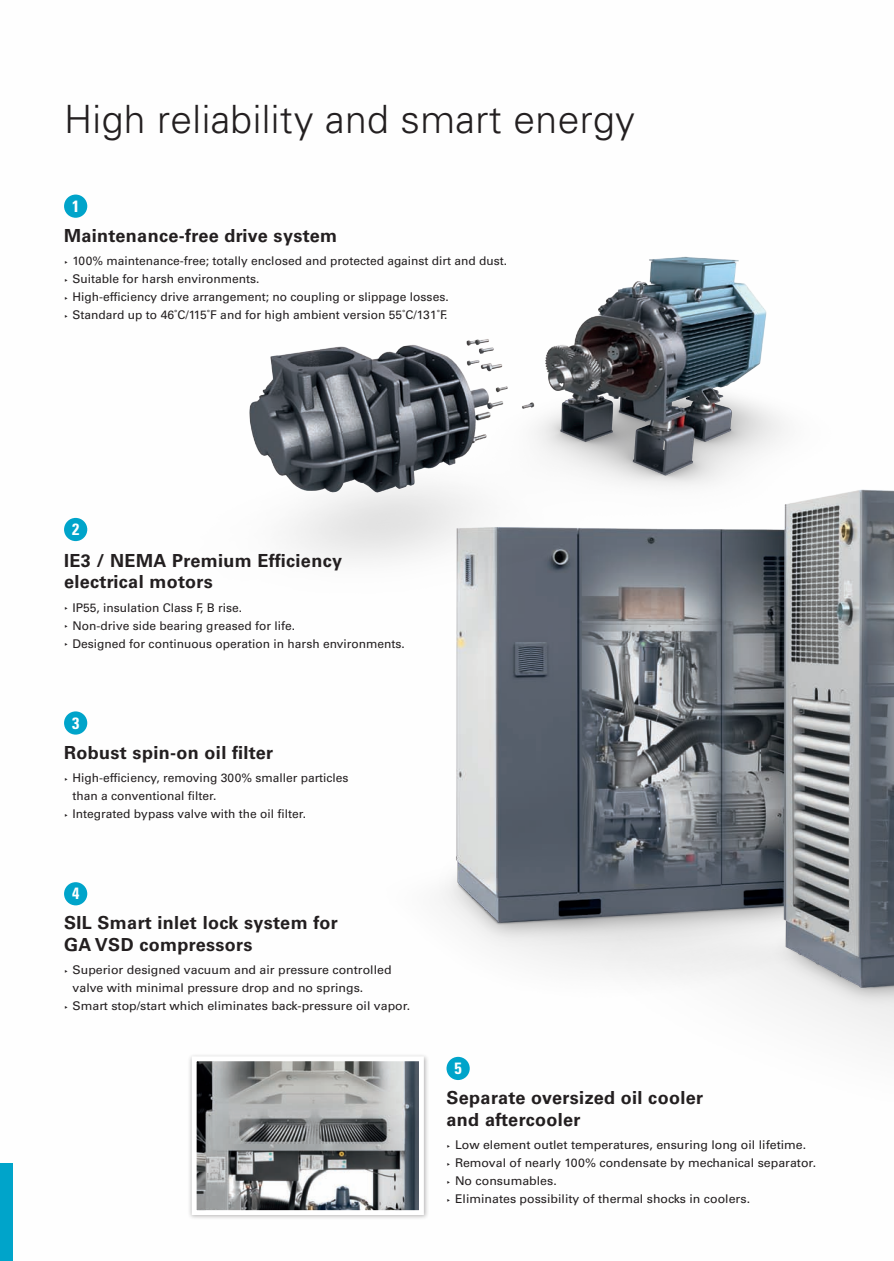
<style>
.page{position:relative;width:894px;height:1261px;background:#fff}
.page>*{position:absolute;margin:0;border:0;box-sizing:border-box;transform-origin:0 0}
.t1{font:300 39px "Univers LT Std";letter-spacing:.01em;color:#231f20}
.t2{font:700 18px/21.6px "Univers LT Std";letter-spacing:.02em;color:#231f20}
.t3{font:700 condensed 16.35px "Univers LT Std";color:#fff}
.t4{font:12px/18px "Univers LT Std";color:#231f20}
</style>
<div class="page">
<div style="left:0;top:1163px;width:13px;height:98px;background:#00a4ca"></div>
<div style="left:64px;top:195px;width:23px;height:23px;background:#00a4ca;border-radius:50%"></div>
<img style="left:64px;top:517px;width:829px;height:563px">
<div style="left:187px;top:1052px;width:241px;height:168px;background:#231f20;opacity:.33"></div>
<img style="left:198px;top:1062px;width:219px;height:147px">
<div style="left:192px;top:1056px;width:231px;height:159px;border:5px solid #fff"></div>
<img style="left:118px;top:256px;width:775px;height:386px">
<svg style="left:65px;top:970px;width:8px;height:4px"></svg>
<svg style="left:65px;top:1006px;width:8px;height:4px"></svg>
<svg style="left:65px;top:607px;width:8px;height:4px"></svg>
<svg style="left:65px;top:625px;width:8px;height:4px"></svg>
<svg style="left:65px;top:643px;width:8px;height:4px"></svg>
<svg style="left:65px;top:778px;width:8px;height:4px"></svg>
<svg style="left:65px;top:814px;width:8px;height:4px"></svg>
<h1 class="t1" style="left:64px;top:96px;width:572px">High reliability and smart energy</h1>
<h3 class="t3" style="left:72px;top:196px;width:9px">1</h3>
<h2 class="t2" style="left:64px;top:225px;width:274px">Maintenance-free drive system</h2>
<p class="t4" style="left:72px;top:252px;width:436px">100% maintenance-free; totally enclosed and protected against dirt and dust.<br>Suitable for harsh environments.<br>High-efficiency drive arrangement; no coupling or slippage losses.<br>Standard up to 46˚C/115˚F and for high ambient version 55˚C/131˚F.</p>
<h3 class="t3" style="left:72px;top:519px;width:9px">2</h3>
<h2 class="t2" style="left:64px;top:550px;width:279px;text-indent:108px">Premium Efficiency electrical motors</h2>
<p class="t4" style="left:72px;top:599px;width:334px">IP55, insulation Class F, B rise.<br>Non-drive side bearing greased for life.<br>Designed for continuous operation in harsh environments.</p>
<h2 class="t2" style="left:64px;top:550px;width:61px">IE 3 / NEMA</h2>
<h3 class="t3" style="left:72px;top:712px;width:9px">3</h3>
<h2 class="t2" style="left:64px;top:742px;width:210px">Robust spin-on oil filter</h2>
<p class="t4" style="left:72px;top:769px;width:277px">High-efficiency, removing 300% smaller particles than a conventional filter.<br>Integrated bypass valve with the oil filter.</p>
<h3 class="t3" style="left:72px;top:883px;width:9px">4</h3>
<h2 class="t2" style="left:64px;top:912px;width:10px">SIL</h2>
<h2 class="t2" style="left:64px;top:912px;width:275px;text-indent:33px">Smart inlet lock system for<br>GA VSD compressors</h2>
<p class="t4" style="left:72px;top:961px;width:339px">Superior designed vacuum and air pressure controlled valve with minimal pressure drop and no springs.<br>Smart stop/start which eliminates back-pressure oil vapor.</p>
<h3 class="t3" style="left:454px;top:1058px;width:9px">5</h3>
<h2 class="t2" style="left:446px;top:1087px;width:258px">Separate oversized oil cooler and aftercooler</h2>
<p class="t4" style="left:455px;top:1136px;width:362px">Low element outlet temperatures, ensuring long oil lifetime.<br>Removal of nearly 100% condensate by mechanical separator.<br>No consumables.<br>Eliminates possibility of thermal shocks in coolers.</p>
</div>
